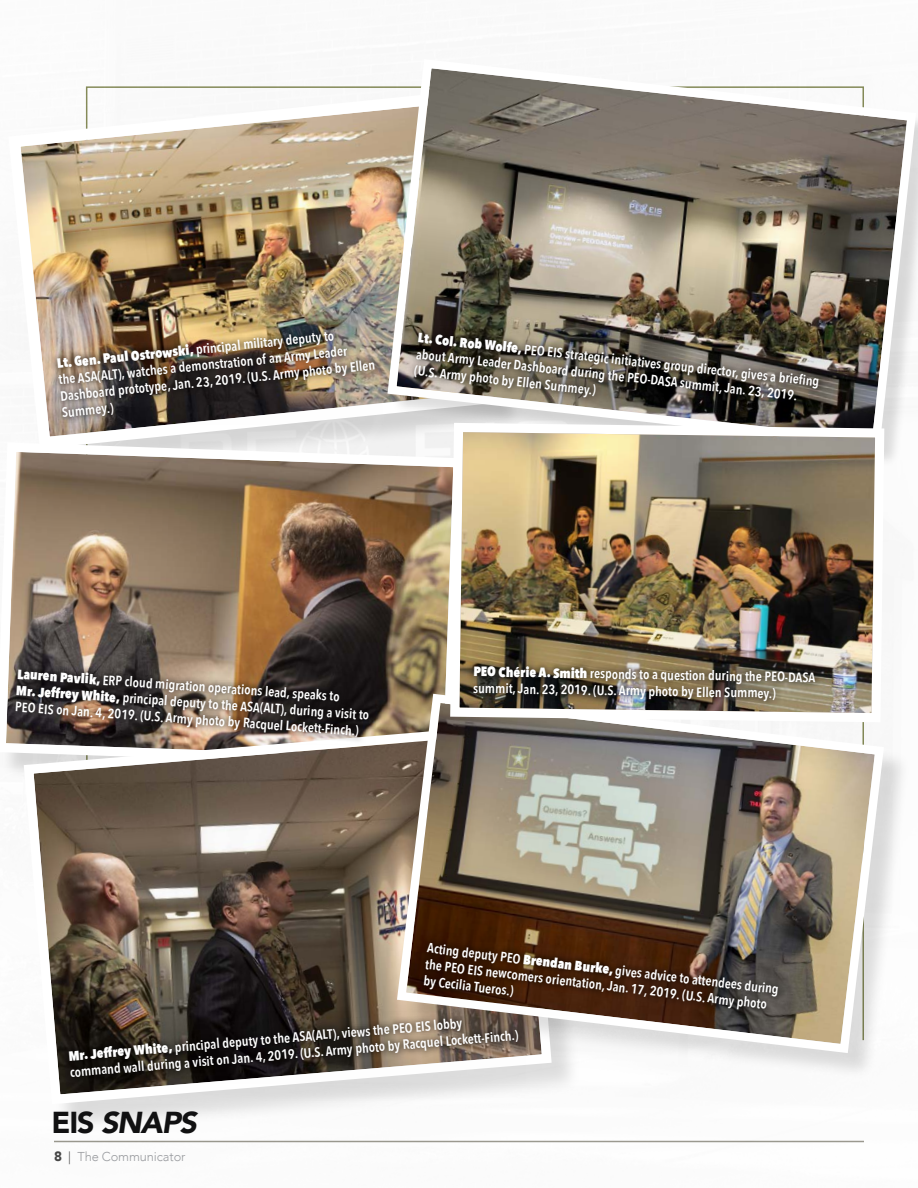
<style>
.page{position:relative;width:918px;height:1188px;background:#fff}
.page>*{position:absolute;margin:0;border:0;box-sizing:border-box;transform-origin:0 0}
.t1{font:italic 900 30.15px "Avenir";letter-spacing:-.04em;color:#111112}
.t2{font:600 13.5px/16.2px "Avenir Next Condensed";color:#fff}
.t3{font:300 12.9px "Avenir";letter-spacing:-.01em;color:#777a7f}
.s1{font-weight:800}
.s2{font-style:normal}
.s3{font-weight:900;font-size:13.5px;color:#000}
.s4{color:#000}
</style>
<div class="page">
<img style="left:20px;top:86px;width:363px;height:352px">
<img style="left:6px;top:438px;width:440px;height:335px">
<div style="left:28px;top:728px;width:554px;height:407px;background:#000;opacity:.13"></div>
<svg style="left:19px;top:719px;width:427px;height:390px"></svg>
<div style="left:401px;top:698px;width:510px;height:382px;background:#000;opacity:.13"></div>
<svg style="left:392px;top:689px;width:54px;height:323px"></svg>
<svg style="left:383px;top:68px;width:535px;height:384px"></svg>
<img style="left:446px;top:68px;width:443px;height:1075px">
<img style="left:50px;top:326px;width:332px;height:99px">
<svg style="left:407px;top:325px;width:419px;height:82px;background:#585449"></svg>
<img style="left:467px;top:659px;width:356px;height:49px">
<svg style="left:62px;top:1012px;width:464px;height:72px;background:#554e47"></svg>
<svg style="left:417px;top:936px;width:368px;height:80px;background:#4a3121"></svg>
<img style="left:9px;top:662px;width:367px;height:83px">
<p class="t2" style="left:56px;top:356px;width:318px;rotate:-6deg"><span class="s1">Lt. Gen. Paul Ostrowski,</span> principal military deputy to<br>the ASA(ALT), watches a demonstration of an Army Leader Dashboard prototype, Jan. 23, 2019. (U.S. Army photo by Ellen Summey.)</p>
<p class="t2" style="left:419px;top:330px;width:405px;rotate:6deg"><span class="s1">Lt. Col. Rob Wolfe,</span> PEO EIS strategic initiatives group director, gives a briefi ng about Army Leader Dashboard during the PEO-DASA summit, Jan. 23, 2019. (U.S. Army photo by Ellen Summey.)</p>
<p class="t2" style="left:18px;top:665px;width:355px;rotate:4deg"><span class="s1">Lauren Pavlik,</span> ERP cloud migration operations lead, speaks to<br><span class="s1">Mr. Jeffrey White,</span> principal deputy to the ASA(ALT), during a visit to<br>PEO EIS on Jan. 4, 2019. (U.S. Army photo by Racquel Lockett-Finch.)</p>
<p class="t2" style="left:474px;top:663px;width:343px;rotate:1deg"><span class="s1">PEO Chérie A. Smith</span> responds to a question during the PEO-DASA summit, Jan. 23, 2019. (U.S. Army photo by Ellen Summey.)</p>
<p class="t2" style="left:429px;top:938px;width:355px;line-height:17px;rotate:7deg">Acting deputy PEO <span class="s1">Brendan Burke,</span> gives advice to attendees during the PEO EIS newcomers orientation, Jan. 17, 2019. (U.S. Army photo by Cecilia Tueros.)</p>
<p class="t2" style="left:68px;top:1048px;width:452px;rotate:-5deg"><span class="s1">Mr. Jeffrey White,</span> principal deputy to the ASA(ALT), views the PEO EIS lobby<br>command wall during a visit on Jan. 4, 2019. (U.S. Army photo by Racquel Lockett-Finch.)</p>
<h1 class="t1" style="left:52px;top:1097px;width:147px"><span class="s2">EIS</span> SNAPS</h1>
<p class="t3" style="left:54px;top:1149px;width:133px"><span class="s3">8</span> <span class="s4">|</span> The Communicator</p>
</div>
